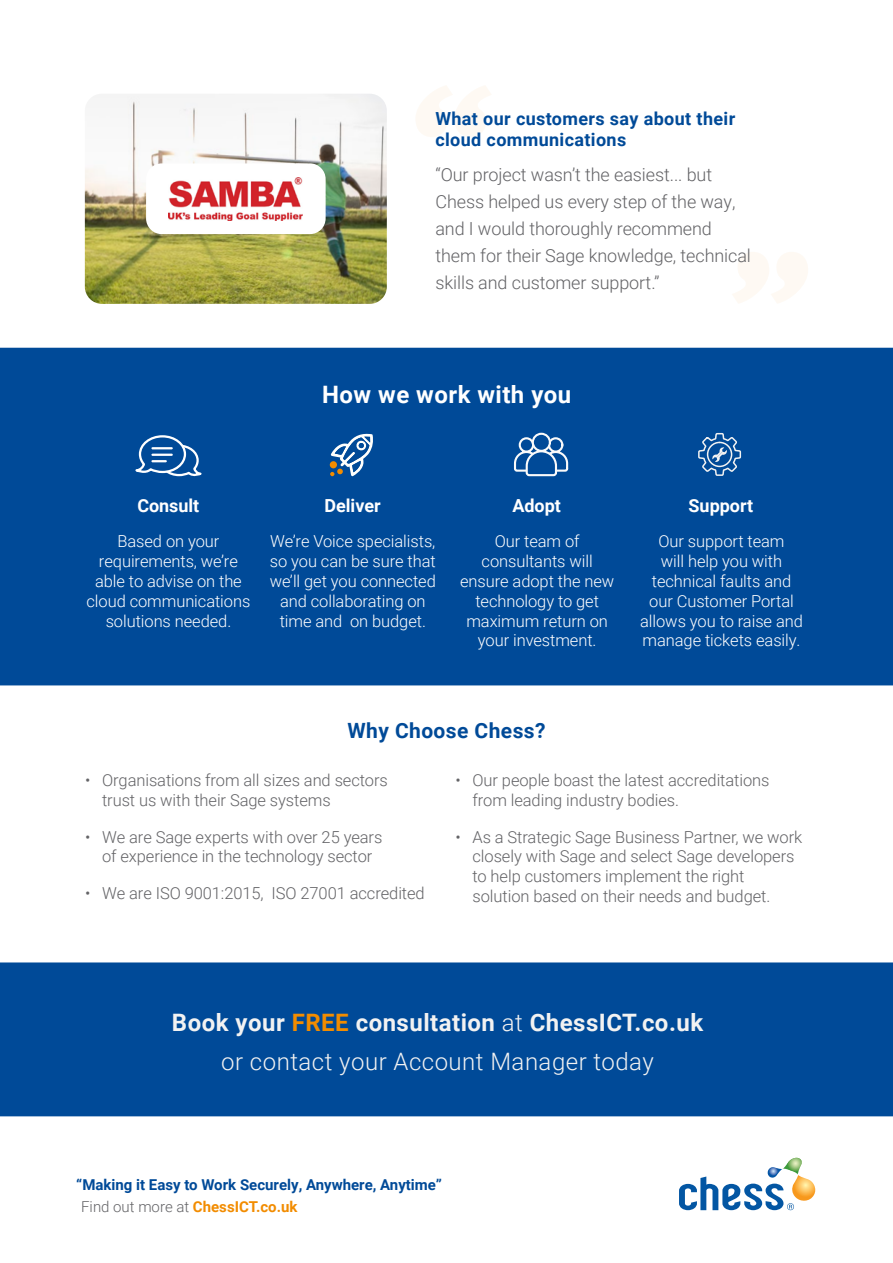
<style>
.page{position:relative;width:893px;height:1263px;background:#fff}
.page>*{position:absolute;margin:0;border:0;box-sizing:border-box;transform-origin:0 0}
.Deck{font:700 24px/38.7px "Roboto";letter-spacing:.02em;color:#f2f2f2;text-align:center}
.Deck-2{font:700 24px "Roboto";letter-spacing:.02em;color:#fff}
.Deck-3{font:700 21px "Roboto";letter-spacing:.02em;color:#004a98}
.Body_Text{font:300 18px/27px "Roboto";letter-spacing:-.005em;color:#636366}
.Deck-4{font:700 18px/21.6px "Roboto";letter-spacing:.02em;color:#004a98}
.Body_Text-2{font:700 18px "Roboto";color:#fff}
.t1{font:300 16.5px/19.8px "Roboto";letter-spacing:-.005em;color:#636366}
.Body_Text-3{font:300 16.5px/19.8px "Roboto";letter-spacing:-.005em;color:#fff;text-align:center}
.t2{font:700 15px "Roboto";color:#004a98}
.t3{font:700 15px "Roboto";color:#f28c00}
.s1{color:#f28c00}
.s2{font-weight:300}
.s3{font-weight:300;color:#636366}
</style>
<div class="page">
<div style="left:0;top:962px;width:893px;height:154px;background:#004a98"></div>
<svg style="left:732px;top:252px;width:76px;height:51px"></svg>
<svg style="left:416px;top:86px;width:75px;height:51px"></svg>
<img style="left:85px;top:94px;width:302px;height:210px">
<div style="left:146px;top:163px;width:180px;height:71px;background:#fff;border-radius:16px"></div>
<img style="left:169px;top:177px;width:134px;height:44px">
<svg style="left:679px;top:1157px;width:137px;height:53px"></svg>
<div style="left:0;top:348px;width:893px;height:337px;background:#004a98"></div>
<svg style="left:134px;top:434px;width:69px;height:43px;background:#346fad"></svg>
<svg style="left:330px;top:433px;width:44px;height:43px"></svg>
<svg style="left:513px;top:432px;width:56px;height:45px;background:#3b74af"></svg>
<svg style="left:697px;top:432px;width:45px;height:45px;background:#336dab"></svg>
<p class="Deck-4" style="left:435px;top:107px;width:301px">What our customers say about their cloud communications</p>
<p class="Body_Text" style="left:435px;top:160px;width:317px">“Our project wasn’t the easiest... but Chess helped us every step of the way, and I would thoroughly recommend them for their Sage knowledge, technical skills and customer support.”</p>
<p class="Deck-2" style="left:322px;top:377px;width:251px">How we work with you</p>
<p class="Body_Text-2" style="left:138px;top:493px;width:63px">Consult</p>
<p class="Body_Text-2" style="left:324px;top:493px;width:58px">Deliver</p>
<p class="Body_Text-2" style="left:512px;top:493px;width:50px">Adopt</p>
<p class="Body_Text-2" style="left:688px;top:493px;width:66px">Support</p>
<p class="Body_Text-3" style="left:87px;top:531px;width:165px">Based on your requirements, we’re able to advise on the cloud communications solutions needed.</p>
<p class="Body_Text-3" style="left:270px;top:531px;width:168px">We’re Voice specialists, so you can be sure that we’ll get you connected and collaborating on time and on budget.</p>
<p class="Body_Text-3" style="left:460px;top:531px;width:156px">Our team of consultants will ensure adopt the new technology to get maximum return on your investment.</p>
<p class="Body_Text-3" style="left:640px;top:531px;width:164px">Our support team<br>will help you with technical faults and our Customer Portal allows you to raise and manage tickets easily.</p>
<p class="Deck-3" style="left:347px;top:716px;width:200px">Why Choose Chess?</p>
<p class="t1" style="left:102px;top:769px;width:287px;text-indent:-17px">• Organisations from all sizes and sectors trust us with their Sage systems</p>
<p class="t1" style="left:85px;top:826px;width:299px;text-align:center">• We are Sage experts with over 25 years of experience in the technology sector</p>
<p class="t1" style="left:85px;top:883px;width:341px">• We are ISO 9001:2015, ISO 27001 accredited</p>
<p class="t1" style="left:472px;top:769px;width:299px;text-indent:-17px">• Our people boast the latest accreditations from leading industry bodies.</p>
<p class="t1" style="left:472px;top:826px;width:331px;text-indent:-17px">• As a Strategic Sage Business Partner, we work closely with Sage and select Sage developers to help customers implement the right solution based on their needs and budget.</p>
<p class="Deck" style="left:172px;top:1003px;width:533px">Book your <span class="s1">FREE</span> consultation <span class="s2">at</span> ChessICT.co.uk <span class="s2">or contact your Account Manager today</span></p>
<p class="t2" style="left:76px;top:1174px;width:367px">“Making it Easy to Work Securely, Anywhere, Anytime”</p>
<p class="t3" style="left:81px;top:1196px;width:218px"><span class="s3">Find out more at</span> ChessICT.co.uk</p>
</div>
